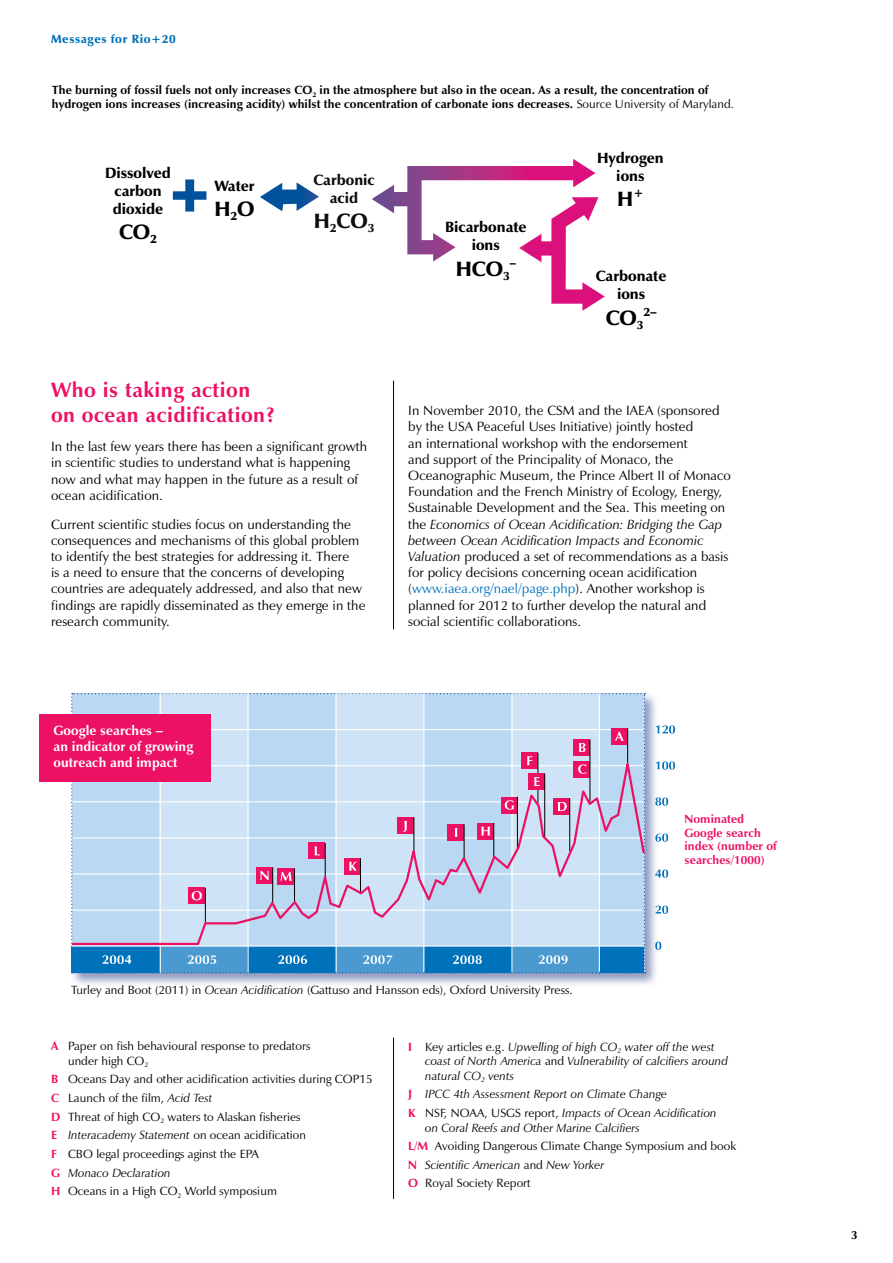
<style>
.page{position:relative;width:893px;height:1263px;background:#fff}
.page>*{position:absolute;margin:0;border:0;box-sizing:border-box;transform-origin:0 0}
.t1{font:700 21px/25.2px "Zapf Humanist 601 BT";letter-spacing:.025em;color:#ed1164}
.t2{font:900 21px "Zapf Humanist 601 BT";color:#000}
.t3{font:900 15px/18px "Zapf Humanist 601 BT";color:#000;text-align:center}
.t4{font:13.5px/16.2px "Zapf Humanist 601 BT";letter-spacing:.005em;color:#000}
.t5{font:700 13.5px/16.2px "Zapf Humanist 601 BT";letter-spacing:.005em;color:#fff}
.t6{font:900 12.3px "Zapf Humanist 601 BT";color:#000}
.t7{font:12px/14.4px "Zapf Humanist 601 BT";letter-spacing:.005em;color:#000}
.t8{font:italic 12px/14.4px "Zapf Humanist 601 BT";letter-spacing:.005em;color:#000}
.t9{font:700 12px/13.5px "Zapf Humanist 601 BT";letter-spacing:.005em;color:#000}
.t10{font:700 12px/13.5px "Zapf Humanist 601 BT";letter-spacing:.005em;color:#ed1164}
.t11{font:900 12px "Zapf Humanist 601 BT";letter-spacing:.05em;color:#0072bc}
.s1{font-weight:400}
.s2{font-style:italic}
.s3{color:#0072bc}
.s4{font-weight:700;color:#ed1164}
.s5{font-weight:700;font-style:normal;color:#ed1164}
.s6{font-style:normal}
</style>
<div class="page">
<hr style="left:393px;top:381px;width:1px;height:248px;background:#000">
<svg style="left:173px;top:179px;width:33px;height:33px"></svg>
<svg style="left:372px;top:159px;width:233px;height:152px"></svg>
<svg style="left:260px;top:182px;width:59px;height:29px"></svg>
<div style="left:70px;top:691px;width:589px;height:296px;background:#1b3281;opacity:.5"></div>
<svg style="left:71px;top:693px;width:574px;height:280px;background:#91bfe2"></svg>
<svg style="left:71px;top:752px;width:575px;height:194px;background:#c7d1e9"></svg>
<div style="left:39px;top:714px;width:172px;height:67px;background:#ed1164"></div>
<svg style="left:655px;top:942px;width:6px;height:8px"></svg>
<svg style="left:655px;top:905px;width:13px;height:9px"></svg>
<svg style="left:655px;top:869px;width:13px;height:9px"></svg>
<svg style="left:655px;top:833px;width:13px;height:9px"></svg>
<svg style="left:655px;top:797px;width:13px;height:9px"></svg>
<svg style="left:656px;top:761px;width:19px;height:9px"></svg>
<svg style="left:656px;top:725px;width:19px;height:9px"></svg>
<hr style="left:393px;top:1037px;width:1px;height:162px;background:#000">
<p class="t11" style="left:51px;top:32px;width:126px">Messages for Rio+20</p>
<p class="t9" style="left:52px;top:83px;width:684px">The burning of fossil fuels not only increases CO<sub>2</sub> in the atmosphere but also in the ocean. As a result, the concentration of hydrogen ions increases (increasing acidity) whilst the concentration of carbonate ions decreases. <span class="s1">Source University of Maryland.</span></p>
<p class="t3" style="left:105px;top:164px;width:67px">Dissolved</p>
<p class="t3" style="left:114px;top:182px;width:49px">carbon</p>
<p class="t3" style="left:113px;top:200px;width:52px">dioxide</p>
<p class="t2" style="left:119px;top:219px;width:39px">CO<sub>2</sub></p>
<p class="t3" style="left:215px;top:177px;width:42px">Water</p>
<p class="t2" style="left:214px;top:196px;width:42px">H<sub>2</sub>O</p>
<p class="t3" style="left:313px;top:170px;width:63px">Carbonic acid</p>
<h1 class="t2" style="left:314px;top:208px;width:62px">H<sub>2</sub>CO<sub>3</sub></h1>
<p class="t3" style="left:445px;top:218px;width:83px">Bicarbonate</p>
<p class="t3" style="left:472px;top:236px;width:30px">ions</p>
<p class="t2" style="left:456px;top:255px;width:56px">HCO<sub>3</sub></p>
<p class="t6" style="left:510px;top:255px;width:8px">–</p>
<p class="t3" style="left:597px;top:148px;width:68px">Hydrogen</p>
<p class="t3" style="left:616px;top:166px;width:30px">ions</p>
<p class="t2" style="left:617px;top:186px;width:28px">H<sup>+</sup></p>
<p class="t3" style="left:596px;top:267px;width:72px">Carbonate</p>
<p class="t3" style="left:617px;top:285px;width:30px">ions</p>
<p class="t2" style="left:606px;top:304px;width:39px">CO<sub>3</sub></p>
<p class="t6" style="left:644px;top:304px;width:14px">2–</p>
<p class="t1" style="left:51px;top:377px;width:225px">Who is taking action on ocean acidification?</p>
<p class="t4" style="left:51px;top:438px;width:318px">In the last few years there has been a significant growth in scientific studies to understand what is happening now and what may happen in the future as a result of ocean acidification.</p>
<p class="t4" style="left:51px;top:516px;width:316px">Current scientific studies focus on understanding the consequences and mechanisms of this global problem to identify the best strategies for addressing it. There<br>is a need to ensure that the concerns of developing countries are adequately addressed, and also that new findings are rapidly disseminated as they emerge in the research community.</p>
<p class="t5" style="left:54px;top:722px;width:141px">Google searches –<br>an indicator of growing outreach and impact</p>
<p class="t4" style="left:408px;top:402px;width:324px">In November 2010, the CSM and the IAEA (sponsored by the USA Peaceful Uses Initiative) jointly hosted<br>an international workshop with the endorsement<br>and support of the Principality of Monaco, the Oceanographic Museum, the Prince Albert II of Monaco Foundation and the French Ministry of Ecology, Energy, Sustainable Development and the Sea. This meeting on the <span class="s2">Economics of Ocean Acidification: Bridging the Gap between Ocean Acidification Impacts and Economic Valuation</span> produced a set of recommendations as a basis for policy decisions concerning ocean acidification (<span class="s3">www.iaea.org/nael/page.php</span>). Another workshop is planned for 2012 to further develop the natural and social scientific collaborations.</p>
<p class="t10" style="left:685px;top:812px;width:94px">Nominated<br>Google search index (number of searches/1000)</p>
<p class="t7" style="left:71px;top:982px;width:503px">Turley and Boot (2011) in <span class="s2">Ocean Acidification</span> (Gattuso and Hansson eds), Oxford University Press.</p>
<p class="t7" style="left:68px;top:1039px;width:244px;text-indent:-17px"><span class="s4">A</span> Paper on fish behavioural response to predators under high CO<sub>2</sub></p>
<p class="t7" style="left:51px;top:1072px;width:323px"><span class="s4">B</span> Oceans Day and other acidification activities during COP15</p>
<p class="t7" style="left:51px;top:1091px;width:163px"><span class="s4">C</span> Launch of the film, <span class="s2">Acid Test</span></p>
<p class="t7" style="left:51px;top:1109px;width:251px"><span class="s4">D</span> Threat of high CO<sub>2</sub> waters to Alaskan fisheries</p>
<p class="t8" style="left:51px;top:1128px;width:257px"><span class="s5">E</span> Interacademy Statement <span class="s6">on ocean acidification</span></p>
<p class="t7" style="left:51px;top:1147px;width:209px"><span class="s4">F</span> CBO legal proceedings aginst the EPA</p>
<p class="t8" style="left:51px;top:1165px;width:121px"><span class="s5">G</span> Monaco Declaration</p>
<p class="t7" style="left:51px;top:1184px;width:227px"><span class="s4">H</span> Oceans in a High CO<sub>2</sub> World symposium</p>
<p class="t8" style="left:425px;top:1040px;width:304px;text-indent:-17px"><span class="s5">I</span> <span class="s6">Key articles e.g.</span> Upwelling of high CO<sub>2</sub> water off the west coast of North America <span class="s6">and</span> Vulnerability of calcifiers around natural CO<sub>2</sub> vents</p>
<p class="t8" style="left:408px;top:1087px;width:260px"><span class="s5">J</span> IPCC 4th Assessment Report on Climate Change</p>
<p class="t8" style="left:425px;top:1106px;width:293px;text-indent:-17px"><span class="s5">K</span> <span class="s6">NSF, NOAA, USGS report,</span> Impacts of Ocean Acidification on Coral Reefs and Other Marine Calcifiers</p>
<p class="t7" style="left:408px;top:1139px;width:329px"><span class="s4">L/M</span> Avoiding Dangerous Climate Change Symposium and book</p>
<p class="t8" style="left:408px;top:1157px;width:198px"><span class="s5">N</span> Scientific American <span class="s6">and</span> New Yorker</p>
<p class="t7" style="left:408px;top:1176px;width:124px"><span class="s4">O</span> Royal Society Report</p>
<p class="t9" style="left:851px;top:1228px;width:8px">3</p>
</div>
